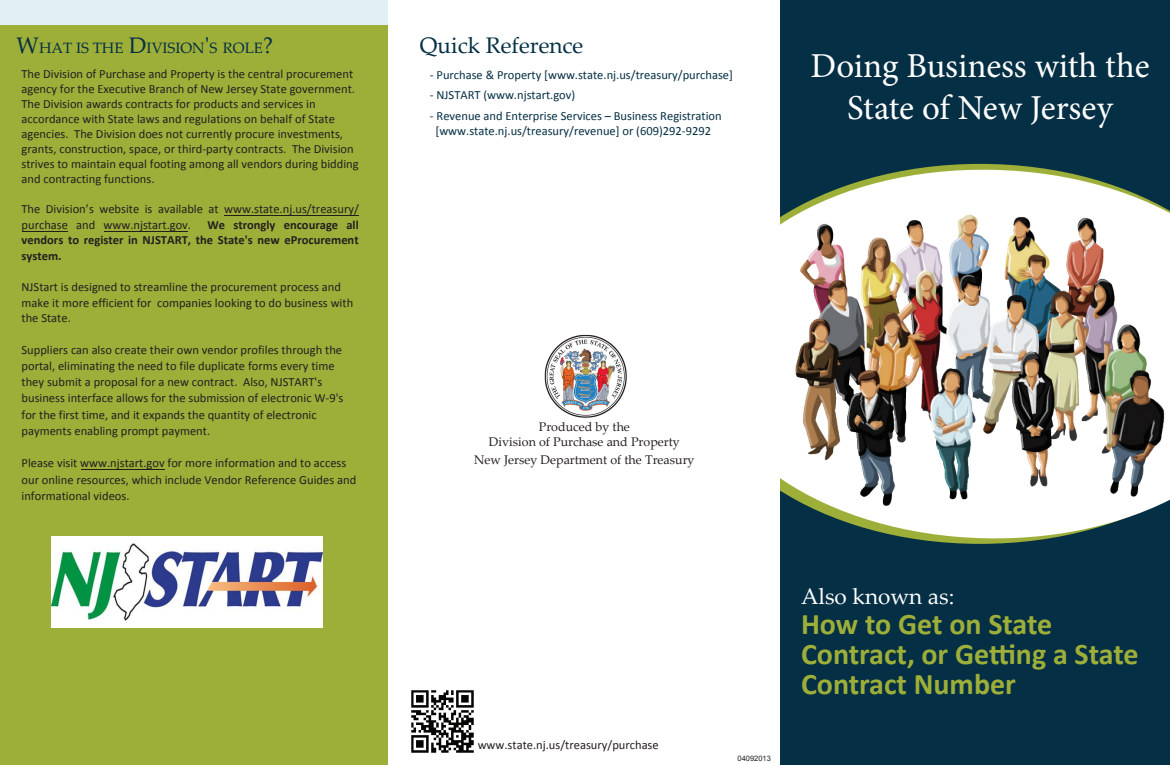
<style>
.page{position:relative;width:1170px;height:765px;background:#fff}
.page>*{position:absolute;margin:0;border:0;box-sizing:border-box;transform-origin:0 0}
.t1{font:35px/42px "Minion Pro";letter-spacing:-.005em;color:#fff;text-align:center}
.t2{font:700 30px/30px "Calibri";color:#9daf39}
.t3{font:22.5px "Palatino Linotype";color:#052f44}
.t4{font:22.5px "Palatino Linotype";color:#fff}
.t5{font:15px "Palatino Linotype";color:#052f44}
.t6{font:12.5px/15px "Calibri";color:#231f20}
.t7{font:12.5px/15px "Calibri";color:#052f44;text-align:center}
.t8{font:700 12.5px/15.8px "Calibri";color:#231f20;text-align:justify}
.t9{font:12.5px/15px "Palatino Linotype";color:#231f20;text-align:center}
.t10{font:7.5px "Arial";color:#231f20}
.s1{font-size:22.5px}
</style>
<div class="page">
<div style="left:780px;top:0;width:390px;height:765px;background:#052f44"></div>
<div style="left:0;top:0;width:388px;height:765px;background:#9daf39"></div>
<svg style="left:780px;top:166px;width:381px;height:376px;fill:#fff"></svg>
<div style="left:0;top:0;width:388px;height:25px;background:#e0eff3"></div>
<img style="left:790px;top:206px;width:380px;height:303px">
<hr style="left:81px;top:470px;width:83px;height:1px;background:#231f20">
<hr style="left:104px;top:231px;width:84px;height:1px;background:#231f20">
<hr style="left:22px;top:231px;width:46px;height:1px;background:#231f20">
<hr style="left:225px;top:215px;width:134px;height:1px;background:#231f20">
<svg style="left:411px;top:690px;width:1px;height:61px"></svg>
<img style="left:412px;top:690px;width:62px;height:62px">
<img style="left:544px;top:334px;width:83px;height:84px">
<img style="left:52px;top:536px;width:271px;height:92px">
<p class="t5" style="left:16px;top:37px;width:258px"><span class="s1">W</span>HAT IS THE <span class="s1">D</span>IVISION<span class="s1">'</span>S ROLE<span class="s1">?</span></p>
<p class="t6" style="left:22px;top:66px;width:339px">The Division of Purchase and Property is the central procurement agency for the Executive Branch of New Jersey State government.<br>The Division awards contracts for products and services in accordance with State laws and regulations on behalf of State agencies. The Division does not currently procure investments, grants, construction, space, or third-party contracts. The Division strives to maintain equal footing among all vendors during bidding and contracting functions.</p>
<p class="t6" style="left:22px;top:201px;width:339px;line-height:15.8px">The Division’s website is available at www.state.nj.us/treasury/ purchase and www.njstart.gov.</p>
<p class="t8" style="left:22px;top:217px;width:339px;text-indent:186px">We strongly encourage all vendors to register in NJSTART, the State's new eProcurement system.</p>
<p class="t6" style="left:22px;top:279px;width:333px;line-height:15.8px">NJStart is designed to streamline the procurement process and make it more efficient for companies looking to do business with the State.</p>
<p class="t6" style="left:22px;top:341px;width:323px;line-height:16.2px">Suppliers can also create their own vendor profiles through the portal, eliminating the need to file duplicate forms every time they submit a proposal for a new contract. Also, NJSTART's business interface allows for the submission of electronic W-9's for the first time, and it expands the quantity of electronic payments enabling prompt payment.</p>
<p class="t6" style="left:22px;top:455px;width:336px;line-height:16.2px">Please visit www.njstart.gov for more information and to access our online resources, which include Vendor Reference Guides and informational videos.</p>
<h3 class="t3" style="left:420px;top:29px;width:165px">Quick Reference</h3>
<p class="t7" style="left:430px;top:67px;width:305px">- Purchase &amp; Property [www.state.nj.us/treasury/purchase]</p>
<p class="t7" style="left:430px;top:88px;width:147px">- NJSTART (www.njstart.gov)</p>
<p class="t7" style="left:430px;top:108px;width:293px">- Revenue and Enterprise Services – Business Registration [www.state.nj.us/treasury/revenue] or (609)292-9292</p>
<h1 class="t1" style="left:810px;top:45px;width:341px">Doing Business with the<br>State of New Jersey</h1>
<p class="t9" style="left:489px;top:419px;width:192px">Produced by the<br>Division of Purchase and Property</p>
<p class="t9" style="left:474px;top:452px;width:222px">New Jersey Department of the Treasury</p>
<p class="t6" style="left:478px;top:737px;width:183px">www.state.nj.us/treasury/purchase</p>
<p class="t10" style="left:738px;top:754px;width:35px">04092013</p>
<h3 class="t4" style="left:801px;top:581px;width:155px">Also known as:</h3>
<h2 class="t2" style="left:801px;top:609px;width:339px">How to Get on State<br>Contract, or Getting a State<br>Contract Number</h2>
</div>
